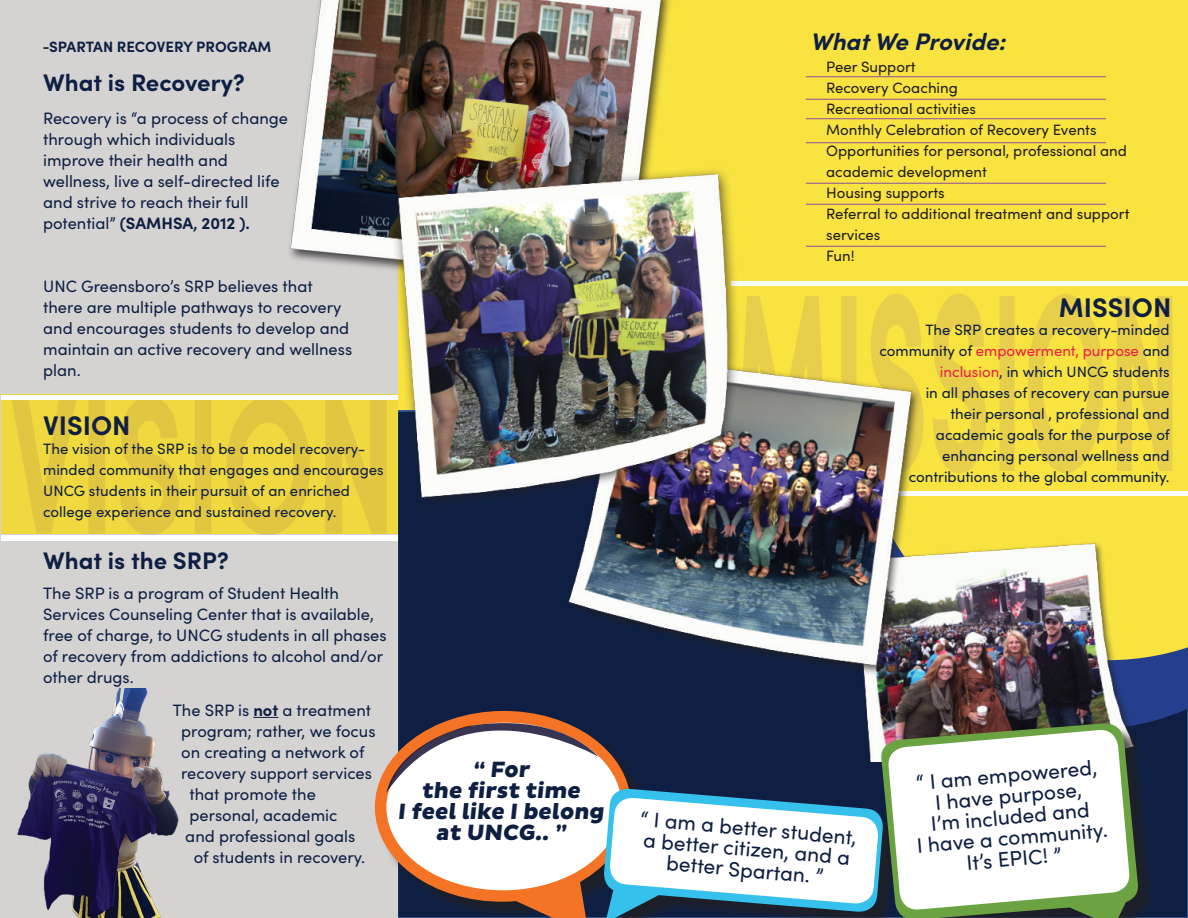
<style>
.page{position:relative;width:1188px;height:918px;background:#fff}
.page>*{position:absolute;margin:0;border:0;box-sizing:border-box;transform-origin:0 0}
.t1{font:700 27px "Sofia Pro";color:#0e1f43}
.t2{font:700 24px "Sofia Pro";color:#0e1f43}
.t3{font:italic 700 24px "Sofia Pro";color:#0e1f43}
.t4{font:800 22.5px "Pluto Sans";color:#0e1f43}
.t5{font:21px "Sofia Pro";color:#0e1f43}
.t6{font:16.5px/21px "Sofia Pro";color:#0e1f43}
.t7{font:700 16.5px "Sofia Pro";color:#0e1f43}
.t8{font:15px/21px "Sofia Pro";color:#0e1f43}
.t9{font:15px/21px "Sofia Pro";color:#231f20}
.t10{font:700 15px "Sofia Pro";color:#0e1f43}
.s1{font-family:"Times New Roman";font-size:18px;color:#231f20}
.s2{font-weight:400}
.s3{font-weight:700}
.s4{color:#ed2044}
.s5{color:#ed1f45}
</style>
<div class="page">
<div style="left:0;top:0;width:398px;height:918px;background:#d4d3d2"></div>
<div style="left:1px;top:395px;width:396px;height:139px;background:#efd93e"></div>
<svg style="left:11px;top:399px;width:207px;height:136px"></svg>
<hr style="left:1px;top:395px;width:396px;height:4px;background:#fff">
<div style="left:1px;top:535px;width:396px;height:6px;background:#fff"></div>
<svg style="left:374px;top:768px;width:12px;height:78px"></svg>
<svg style="left:386px;top:761px;width:494px;height:157px"></svg>
<img style="left:17px;top:688px;width:162px;height:230px">
<img style="left:218px;top:0;width:968px;height:761px">
<div style="left:884px;top:726px;width:272px;height:192px;background:#231f20;opacity:.75"></div>
<img style="left:880px;top:722px;width:260px;height:196px">
<svg style="left:1069px;top:911px;width:58px;height:7px"></svg>
<svg style="left:887px;top:729px;width:244px;height:182px"></svg>
<p class="t10" style="left:43px;top:35px;width:230px"><span class="s1">-</span>SPARTAN RECOVERY PROGRAM</p>
<p class="t2" style="left:43px;top:64px;width:203px">What is Recovery?</p>
<p class="t6" style="left:43px;top:106px;width:246px">Recovery is “a process of change</p>
<p class="t6" style="left:43px;top:127px;width:194px">through which individuals</p>
<p class="t6" style="left:43px;top:148px;width:186px">improve their health and</p>
<p class="t6" style="left:43px;top:169px;width:238px">wellness, live a self-directed life</p>
<p class="t6" style="left:43px;top:190px;width:207px">and strive to reach their full</p>
<p class="t7" style="left:43px;top:210px;width:208px"><span class="s2">potential”</span> (SAMHSA, 2012 ).</p>
<p class="t6" style="left:43px;top:274px;width:271px">UNC Greensboro’s SRP believes that</p>
<p class="t6" style="left:43px;top:295px;width:300px">there are multiple pathways to recovery</p>
<p class="t6" style="left:43px;top:316px;width:308px">and encourages students to develop and</p>
<p class="t6" style="left:43px;top:337px;width:311px">maintain an active recovery and wellness plan.</p>
<p class="t1" style="left:43px;top:405px;width:89px">VISION</p>
<p class="t8" style="left:43px;top:437px;width:324px">The vision of the SRP is to be a model recovery-</p>
<p class="t8" style="left:43px;top:458px;width:342px">minded community that engages and encourages<br>UNCG students in their pursuit of an enriched</p>
<p class="t8" style="left:43px;top:500px;width:295px">college experience and sustained recovery.</p>
<p class="t2" style="left:43px;top:542px;width:187px">What is the SRP?</p>
<p class="t6" style="left:43px;top:582px;width:297px">The SRP is a program of Student Health</p>
<p class="t6" style="left:43px;top:603px;width:345px">Services Counseling Center that is available, free of charge, to UNCG students in all phases of recovery from addictions to alcohol and/or other drugs.</p>
<p class="t6" style="left:173px;top:699px;width:200px">The SRP is <span class="s3">not</span> a treatment</p>
<p class="t6" style="left:181px;top:720px;width:196px">program; rather, we focus</p>
<p class="t6" style="left:181px;top:741px;width:185px">on creating a network of</p>
<p class="t6" style="left:181px;top:762px;width:192px">recovery support services</p>
<p class="t6" style="left:189px;top:783px;width:128px">that promote the</p>
<p class="t6" style="left:189px;top:804px;width:150px">personal, academic</p>
<p class="t6" style="left:185px;top:825px;width:171px">and professional goals</p>
<p class="t6" style="left:194px;top:846px;width:173px">of students in recovery.</p>
<p class="t4" style="left:473px;top:757px;width:61px">“ For</p>
<p class="t4" style="left:421px;top:778px;width:163px">the first time</p>
<p class="t4" style="left:398px;top:799px;width:211px">I feel like I belong</p>
<p class="t4" style="left:436px;top:820px;width:134px">at UNCG.. ”</p>
<p class="t3" style="left:810px;top:23px;width:204px">WhatWe Provide:</p>
<p class="t9" style="left:826px;top:56px;width:91px">Peer Support</p>
<p class="t9" style="left:826px;top:77px;width:133px">Recovery Coaching</p>
<p class="t9" style="left:826px;top:98px;width:151px">Recreational activities</p>
<p class="t9" style="left:826px;top:119px;width:272px">Monthly Celebration of Recovery Events</p>
<p class="t9" style="left:826px;top:140px;width:302px">Opportunities for personal, professional and</p>
<p class="t9" style="left:826px;top:161px;width:162px">academic development</p>
<p class="t9" style="left:826px;top:182px;width:120px">Housing supports</p>
<p class="t9" style="left:826px;top:203px;width:305px">Referral to additional treatment and support services</p>
<p class="t9" style="left:826px;top:245px;width:30px">Fun!</p>
<p class="t1" style="left:1068px;top:281px;width:114px">MISSION</p>
<p class="t1" style="left:1059px;top:287px;width:114px">MISSION</p>
<p class="t8" style="left:925px;top:318px;width:246px">The SRP creates a recovery-minded</p>
<p class="t8" style="left:879px;top:339px;width:292px">community of <span class="s4">empowerment,</span> <span class="s5">purpose</span> and</p>
<p class="t8" style="left:940px;top:360px;width:231px"><span class="s5">inclusion</span>, in which UNCG students</p>
<p class="t8" style="left:926px;top:381px;width:245px">in all phases of recovery can pursue</p>
<p class="t8" style="left:950px;top:402px;width:221px">their personal , professional and</p>
<p class="t8" style="left:936px;top:423px;width:235px">academic goals for the purpose of</p>
<p class="t8" style="left:942px;top:444px;width:229px">enhancing personal wellness and</p>
<p class="t8" style="left:909px;top:465px;width:262px">contributions to the global community.</p>
<p class="t5" style="left:642px;top:803px;width:219px;rotate:5deg">“ I am a better student,</p>
<p class="t5" style="left:645px;top:824px;width:209px;rotate:5deg">a better citizen, and a</p>
<p class="t5" style="left:668px;top:848px;width:159px;rotate:5deg">better Spartan. ”</p>
<p class="t5" style="left:915px;top:768px;width:183px;rotate:-5deg">“ I am empowered,</p>
<p class="t5" style="left:934px;top:787px;width:149px;rotate:-5deg">I have purpose,</p>
<p class="t5" style="left:930px;top:808px;width:161px;rotate:-5deg">I’m included and</p>
<p class="t5" style="left:915px;top:831px;width:193px;rotate:-5deg">I have a community.</p>
<p class="t5" style="left:965px;top:848px;width:97px;rotate:-5deg">It’s EPIC! ”</p>
</div>
